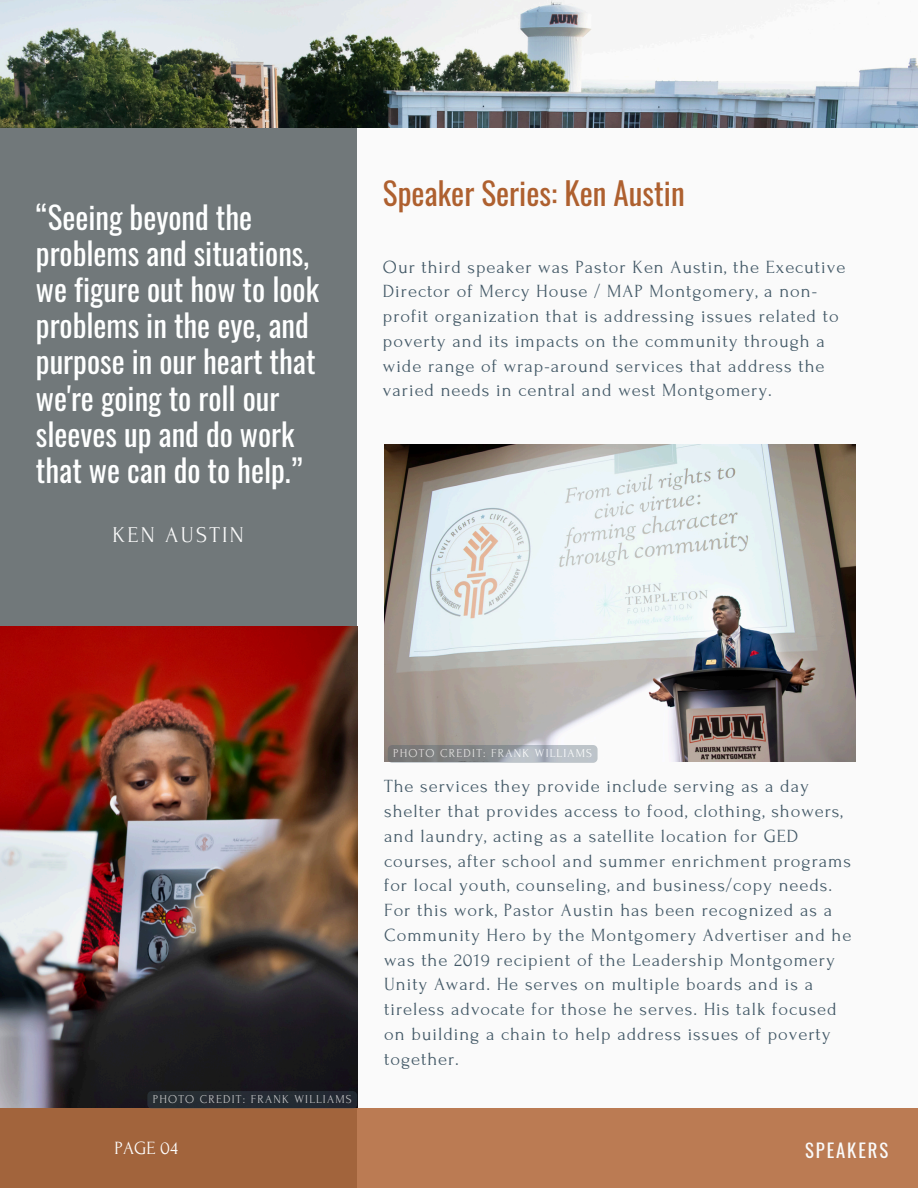
<style>
.page{position:relative;width:918px;height:1188px;background:#fafafa}
.page>*{position:absolute;margin:0;border:0;box-sizing:border-box;transform-origin:0 0}
.t1{font:31.2px "Oswald";color:#ae602f}
.t2{font:30.9px/36.2px "Oswald";color:#feffff}
.t3{font:22.5px "Forum";letter-spacing:.1em;color:#fafafa}
.t4{font:18.75px "Oswald";letter-spacing:.1em;color:#fafafa}
.t5{font:18.75px "Forum";color:#fefefe}
.t6{font:18.6px/24.8px "Forum";letter-spacing:.05em;color:#435967}
.t7{font:12px "Forum";letter-spacing:.1em;color:#feffff}
</style>
<div class="page">
<div style="left:0;top:104px;width:357px;height:1084px;background:#71787a"></div>
<div style="left:0;top:1108px;width:918px;height:80px;background:linear-gradient(to right,#9f623a,#c3825a)"></div>
<img style="left:0;top:626px;width:357px;height:482px">
<img style="left:0;top:0;width:918px;height:127px">
<img style="left:384px;top:444px;width:472px;height:318px">
<div style="left:388px;top:745px;width:210px;height:18px;background:#435967;border-radius:4px;opacity:.45"></div>
<div style="left:147px;top:1091px;width:210px;height:18px;background:#252b33;border-radius:4px"></div>
<h3 class="t2" style="left:36px;top:198px;width:285px">“Seeing beyond the problems and situations, we figure out how to look problems in the eye, and purpose in our heart that we're going to roll our sleeves up and do work that we can do to help.”</h3>
<p class="t3" style="left:113px;top:523px;width:133px">KEN AUSTIN</p>
<h1 class="t1" style="left:383px;top:169px;width:303px">Speaker Series: Ken Austin</h1>
<h1 class="t6" style="left:383px;top:255px;width:464px">Our third speaker was Pastor Ken Austin, the Executive Director of Mercy House / MAP Montgomery, a non&shy;profit organization that is addressing issues related to poverty and its impacts on the community through a wide range of wrap-around services that address the varied needs in central and west Montgomery.</h1>
<p class="t7" style="left:153px;top:1093px;width:200px">PHOTO CREDIT: FRANK WILLIAMS</p>
<p class="t7" style="left:393px;top:747px;width:200px">PHOTO CREDIT: FRANK WILLIAMS</p>
<p class="t6" style="left:384px;top:774px;width:469px">The services they provide include serving as a day shelter that provides access to food, clothing, showers, and laundry, acting as a satellite location for GED courses, after school and summer enrichment programs for local youth, counseling, and business/copy needs.<br>For this work, Pastor Austin has been recognized as a Community Hero by the Montgomery Advertiser and he was the 2019 recipient of the Leadership Montgomery Unity Award. He serves on multiple boards and is a tireless advocate for those he serves. His talk focused on building a chain to help address issues of poverty together.</p>
<p class="t5" style="left:115px;top:1138px;width:65px">PAGE 04</p>
<h3 class="t4" style="left:805px;top:1135px;width:85px">SPEAKERS</h3>
</div>
